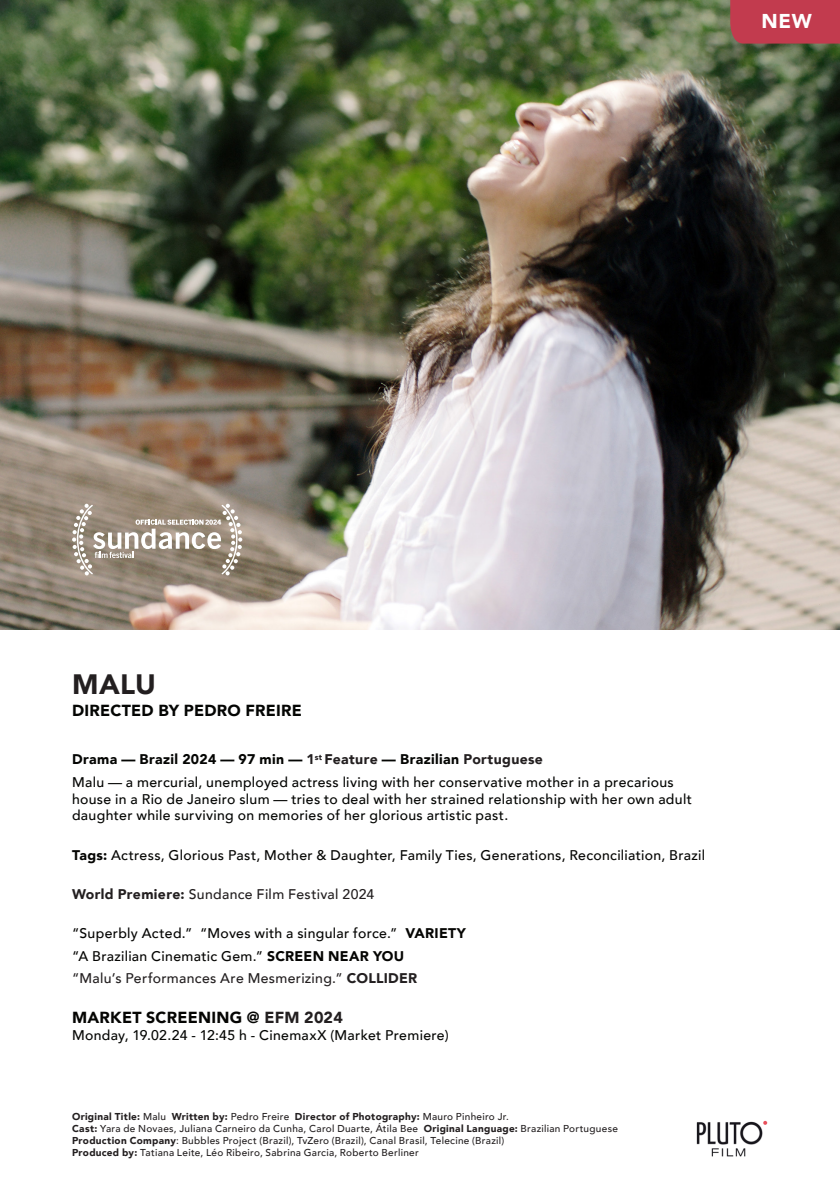
<style>
.page{position:relative;width:840px;height:1191px;background:#fff}
.page>*{position:absolute;margin:0;border:0;box-sizing:border-box;transform-origin:0 0}
.t1{font:900 28px "Avenir";color:#231f20}
.t2{font:900 20px "Avenir";color:#fff}
.t3{font:900 16px "Avenir";letter-spacing:.015em;color:#050503}
.t4{font:900 16px "Avenir";letter-spacing:.015em;color:#040503}
.t5{font:500 14px/16.8px "Avenir";letter-spacing:.025em;color:#040503}
.t6{font:500 14px "Avenir";letter-spacing:.025em;color:#050503}
.t7{font:500 14px "Avenir";letter-spacing:.025em;color:#231f20}
.t8{font:900 14px "Avenir";letter-spacing:.025em;color:#040503}
.t9{font:500 10px/12px "Avenir";letter-spacing:.03em;color:#231f20}
.s1{color:#231f20}
.s2{font-weight:900}
</style>
<div class="page">
<img style="left:696px;top:1120px;width:71px;height:36px">
<img style="left:0;top:0;width:839px;height:629px">
<div style="left:729px;top:0;width:110px;height:44px;background:#c23b4e"></div>
<svg style="left:72px;top:504px;width:170px;height:71px;background:#a89c8e"></svg>
<p class="t2" style="left:761px;top:4px;width:52px">NEW</p>
<p class="t1" style="left:72px;top:660px;width:85px">MALU</p>
<p class="t4" style="left:72px;top:697px;width:231px">DIRECTED BY PEDRO FREIRE</p>
<p class="t8" style="left:72px;top:747px;width:472px">Drama — Brazil 2024 — 97 min — <span class="s1">1</span><sup>st</sup> <span class="s1">Feature</span> — Brazilian <span class="s1">Portuguese</span></p>
<p class="t5" style="left:72px;top:772px;width:621px">Malu — a mercurial, unemployed actress living with her conservative mother in a precarious house in a Rio de Janeiro slum — tries to deal with her strained relationship with her own adult daughter while surviving on memories of her glorious artistic past.</p>
<p class="t6" style="left:72px;top:842px;width:634px"><span class="s2">Tags:</span> Actress, Glorious Past, Mother &amp; Daughter, Family Ties, Generations, Reconciliation, Brazil</p>
<p class="t7" style="left:72px;top:882px;width:303px"><span class="s2">World Premiere:</span> Sundance Film Festival 2024</p>
<p class="t6" style="left:72px;top:921px;width:395px">“Superbly Acted.” “Moves with a singular force.” <span class="s2">VARIETY</span></p>
<p class="t6" style="left:72px;top:943px;width:333px">“A Brazilian Cinematic Gem.” <span class="s2">SCREEN NEAR YOU</span></p>
<p class="t7" style="left:72px;top:966px;width:346px">“Malu’s Performances Are Mesmerizing.” <span class="s2">COLLIDER</span></p>
<p class="t3" style="left:72px;top:1004px;width:272px">MARKET SCREENING @ <span class="s1">EFM 2024</span></p>
<p class="t5" style="left:72px;top:1026px;width:378px">Monday, 19.02.24 - 12:45 h - CinemaxX (Market Premiere)</p>
<p class="t9" style="left:72px;top:1109px;width:547px"><span class="s2">Original Title:</span> Malu <span class="s2">Written by:</span> Pedro Freire <span class="s2">Director of Photography:</span> Mauro Pinheiro Jr.<br><span class="s2">Cast:</span> Yara de Novaes, Juliana Carneiro da Cunha, Carol Duarte, Átila Bee <span class="s2">Original Language:</span> Brazilian Portuguese <span class="s2">Production Company</span>: Bubbles Project (Brazil), TvZero (Brazil), Canal Brasil, Telecine (Brazil)<br><span class="s2">Produced by:</span> Tatiana Leite, Léo Ribeiro, Sabrina Garcia, Roberto Berliner</p>
</div>
